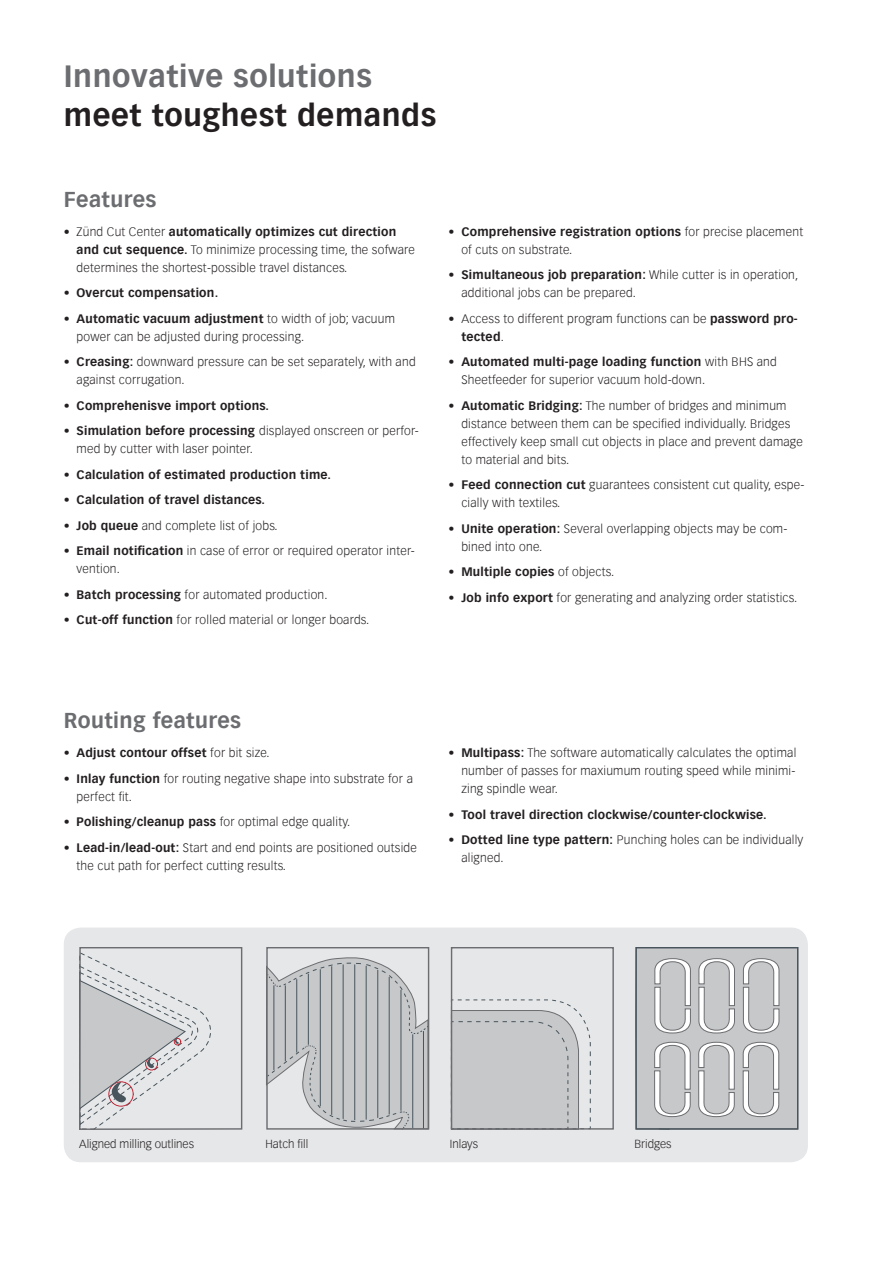
<style>
.page{position:relative;width:893px;height:1263px;background:#fff}
.page>*{position:absolute;margin:0;border:0;box-sizing:border-box;transform-origin:0 0}
.t1{font:700 30px "Vectora Com";letter-spacing:.02em;color:#6c6d70}
.t2{font:700 30px "Vectora Com";letter-spacing:.02em;color:#231f20}
.t3{font:700 21px "Vectora Com";letter-spacing:.02em;color:#6c6d70}
.t4{font:300 12px/18px "Vectora Com";letter-spacing:.02em;color:#231f20}
.t5{font:700 12px "Vectora Com";letter-spacing:.02em;color:#231f20}
.t6{font:300 11.4px "Vectora Com";color:#231f20}
.s1{font-weight:700}
.s2{font-weight:300}
</style>
<div class="page">
<div style="left:64px;top:927px;width:744px;height:235px;background:#e6e7e9;border-radius:17px"></div>
<svg style="left:635px;top:947px;width:163px;height:183px;background:#c3c4c6"></svg>
<svg style="left:266px;top:957px;width:163px;height:173px"></svg>
<div style="left:266px;top:947px;width:163px;height:182px;border:1px solid #6c6d70"></div>
<svg style="left:453px;top:999px;width:138px;height:128px"></svg>
<div style="left:451px;top:947px;width:163px;height:182px;border:1px solid #6c6d70"></div>
<svg style="left:81px;top:953px;width:130px;height:173px"></svg>
<div style="left:79px;top:947px;width:163px;height:182px;border:1px solid #6c6d70"></div>
<h1 class="t1" style="left:64px;top:58px;width:310px">Innovative solutions</h1>
<h1 class="t2" style="left:64px;top:97px;width:374px">meet toughest demands</h1>
<h2 class="t3" style="left:64px;top:186px;width:94px">Features</h2>
<p class="t4" style="left:77px;top:222px;width:340px;text-indent:-13px">• Zünd Cut Center <span class="s1">automatically optimizes cut direction and cut sequence.</span> To minimize processing time, the sofware determines the shortest-possible travel distances.</p>
<p class="t5" style="left:64px;top:285px;width:156px">• Overcut compensation.</p>
<p class="t4" style="left:77px;top:309px;width:320px;text-indent:-13px"><span class="s1">• Automatic vacuum adjustment</span> to width of job; vacuum power can be adjusted during processing.</p>
<p class="t4" style="left:77px;top:353px;width:341px;text-indent:-13px"><span class="s1">• Creasing:</span> downward pressure can be set separately, with and against corrugation.</p>
<p class="t5" style="left:64px;top:398px;width:207px">• Comprehenisve import options.</p>
<p class="t4" style="left:77px;top:422px;width:344px;text-indent:-13px"><span class="s1">• Simulation before processing</span> displayed onscreen or perfor&shy;med by cutter with laser pointer.</p>
<p class="t5" style="left:64px;top:467px;width:269px">• Calculation of estimated production time.</p>
<p class="t5" style="left:64px;top:492px;width:203px">• Calculation of travel distances.</p>
<p class="t4" style="left:64px;top:516px;width:215px"><span class="s1">• Job queue</span> and complete list of jobs.</p>
<p class="t4" style="left:77px;top:542px;width:340px;text-indent:-13px"><span class="s1">• Email notification</span> in case of error or required operator inter&shy;vention.</p>
<p class="t4" style="left:64px;top:585px;width:265px"><span class="s1">• Batch processing</span> for automated production.</p>
<p class="t4" style="left:64px;top:611px;width:307px"><span class="s1">• Cut-off function</span> for rolled material or longer boards.</p>
<p class="t4" style="left:461px;top:222px;width:343px;text-indent:-13px"><span class="s1">• Comprehensive registration options</span> for precise placement of cuts on substrate.</p>
<p class="t4" style="left:461px;top:266px;width:338px;text-indent:-13px"><span class="s1">• Simultaneous job preparation:</span> While cutter is in operation, additional jobs can be prepared.</p>
<p class="t4" style="left:461px;top:309px;width:338px;text-indent:-13px">• Access to different program functions can be <span class="s1">password pro&shy;tected</span>.</p>
<p class="t4" style="left:461px;top:353px;width:317px;text-indent:-13px"><span class="s1">• Automated multi-page loading function</span> with BHS and<br>Sheetfeeder for superior vacuum hold-down.</p>
<p class="t4" style="left:461px;top:396px;width:343px;text-indent:-13px"><span class="s1">• Automatic Bridging:</span> The number of bridges and minimum distance between them can be specified individually. Bridges effectively keep small cut objects in place and prevent damage to material and bits.</p>
<p class="t4" style="left:461px;top:476px;width:345px;text-indent:-13px"><span class="s1">• Feed connection cut</span> guarantees consistent cut quality, espe&shy;cially with textiles.</p>
<p class="t4" style="left:461px;top:519px;width:327px;text-indent:-13px"><span class="s1">• Unite operation:</span> Several overlapping objects may be com&shy;bined into one.</p>
<p class="t5" style="left:449px;top:564px;width:167px">• Multiple copies <span class="s2">of objects.</span></p>
<p class="t4" style="left:449px;top:588px;width:350px"><span class="s1">• Job info export</span> for generating and analyzing order statistics.</p>
<h2 class="t3" style="left:64px;top:708px;width:179px">Routing features</h2>
<p class="t5" style="left:64px;top:745px;width:207px">• Adjust contour offset <span class="s2">for bit size.</span></p>
<p class="t4" style="left:77px;top:769px;width:338px;text-indent:-13px"><span class="s1">• Inlay function</span> for routing negative shape into substrate for a perfect fit.</p>
<p class="t5" style="left:64px;top:814px;width:288px">• Polishing/cleanup pass <span class="s2">for optimal edge quality.</span></p>
<p class="t4" style="left:77px;top:838px;width:342px;text-indent:-13px"><span class="s1">• Lead-in/lead-out:</span> Start and end points are positioned outside the cut path for perfect cutting results.</p>
<p class="t4" style="left:461px;top:744px;width:336px;text-align:justify;text-indent:-13px"><span class="s1">• Multipass:</span> The software automatically calculates the optimal number of passes for maxiumum routing speed while minimi&shy;zing spindle wear.</p>
<p class="t5" style="left:449px;top:807px;width:320px">• Tool travel direction clockwise/counter-clockwise.</p>
<p class="t4" style="left:461px;top:831px;width:344px;text-indent:-13px"><span class="s1">• Dotted line type pattern:</span> Punching holes can be individually aligned.</p>
<p class="t6" style="left:79px;top:1137px;width:116px">Aligned milling outlines</p>
<p class="t6" style="left:265px;top:1137px;width:44px">Hatch fill</p>
<p class="t6" style="left:450px;top:1137px;width:30px">Inlays</p>
<p class="t6" style="left:634px;top:1137px;width:39px">Bridges</p>
</div>
